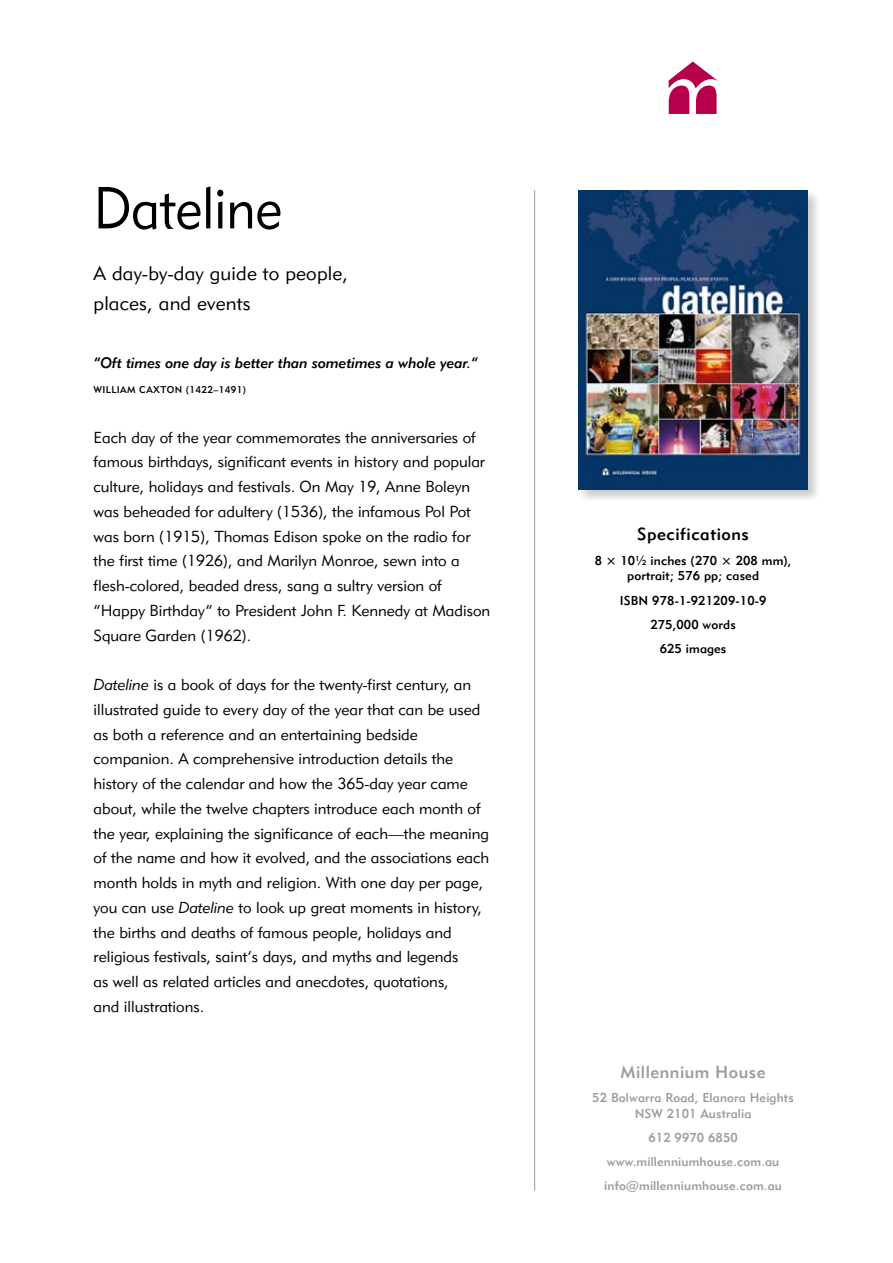
<style>
.page{position:relative;width:893px;height:1263px;background:#fff}
.page>*{position:absolute;margin:0;border:0;box-sizing:border-box;transform-origin:0 0}
.t1{font:58.5px "Geometric 415 BT Lite A";color:#000;scale:.9 1}
.t2{font:19.5px/30px "Geometric 415 BT Lite A";letter-spacing:.01em;color:#000}
.t3{font:17.25px "Geometric 415 BT Medium A";letter-spacing:.03em;color:#9c9c9c}
.t4{font:17.25px "Geometric 415 BT Medium A";letter-spacing:.03em;color:#000}
.t5{font:15.75px/24.8px "Geometric 415 BT Lite A";color:#000}
.t6{font:15px "Geometric 415 BT Medium Italic A";color:#000}
.t7{font:12.75px/24.3px "Geometric 415 BT Medium A";letter-spacing:.01em;color:#9c9c9c;text-align:center}
.t8{font:12.75px/24.3px "Geometric 415 BT Medium A";letter-spacing:.01em;color:#000;text-align:center}
.t9{font:9.75px "Geometric 415 BT Medium A";letter-spacing:.04em;color:#000}
.s1{font-family:"Geometric 415 BT Lite Italic A"}
</style>
<div class="page">
<svg style="left:669px;top:62px;width:49px;height:52px"></svg>
<hr style="left:534px;top:190px;width:1px;height:1001px;background:#9c9c9c">
<div style="left:577px;top:189px;width:244px;height:314px;background:#000;opacity:.2"></div>
<img style="left:578px;top:190px;width:230px;height:300px">
<h1 class="t1" style="left:94px;top:172px;width:211px">Dateline</h1>
<p class="t2" style="left:94px;top:258px;width:256px">A day-by-day guide to people, places, and events</p>
<p class="t6" style="left:94px;top:354px;width:386px">“Oft times one day is better than sometimes a whole year.”</p>
<p class="t9" style="left:94px;top:384px;width:154px">William Caxton (1422–1491)</p>
<p class="t5" style="left:94px;top:425px;width:398px">Each day of the year commemorates the anniversaries of famous birthdays, significant events in history and popular culture, holidays and festivals. On May 19, Anne Boleyn was beheaded for adultery (1536), the infamous Pol Pot was born (1915), Thomas Edison spoke on the radio for the first time (1926), and Marilyn Monroe, sewn into a flesh-colored, beaded dress, sang a sultry version of “Happy Birthday” to President John F. Kennedy at Madison Square Garden (1962).</p>
<p class="t5" style="left:94px;top:672px;width:397px"><span class="s1">Dateline</span> is a book of days for the twenty-first century, an illustrated guide to every day of the year that can be used as both a reference and an entertaining bedside companion. A comprehensive introduction details the history of the calendar and how the 365-day year came about, while the twelve chapters introduce each month of the year, explaining the significance of each—the meaning of the name and how it evolved, and the associations each month holds in myth and religion. With one day per page, you can use <span class="s1">Dateline</span> to look up great moments in history, the births and deaths of famous people, holidays and religious festivals, saint’s days, and myths and legends<br>as well as related articles and anecdotes, quotations,<br>and illustrations.</p>
<p class="t4" style="left:637px;top:524px;width:113px">Specifications</p>
<p class="t8" style="left:595px;top:552px;width:198px;line-height:15.8px">8 × 10½ inches (270 × 208 mm), portrait; 576 pp; cased</p>
<p class="t8" style="left:620px;top:588px;width:148px">I SBN 978-1-921209-10-9<br>275,000 words<br>625 images</p>
<p class="t3" style="left:620px;top:1061px;width:147px">Millennium House</p>
<p class="t7" style="left:592px;top:1089px;width:203px;line-height:15.8px">52 Bolwarra Road, Elanora Heights<br>NSW 2101 Australia</p>
<p class="t7" style="left:604px;top:1125px;width:179px">612 9970 6850 www.millenniumhouse.com.au info@millenniumhouse.com.au</p>
</div>
